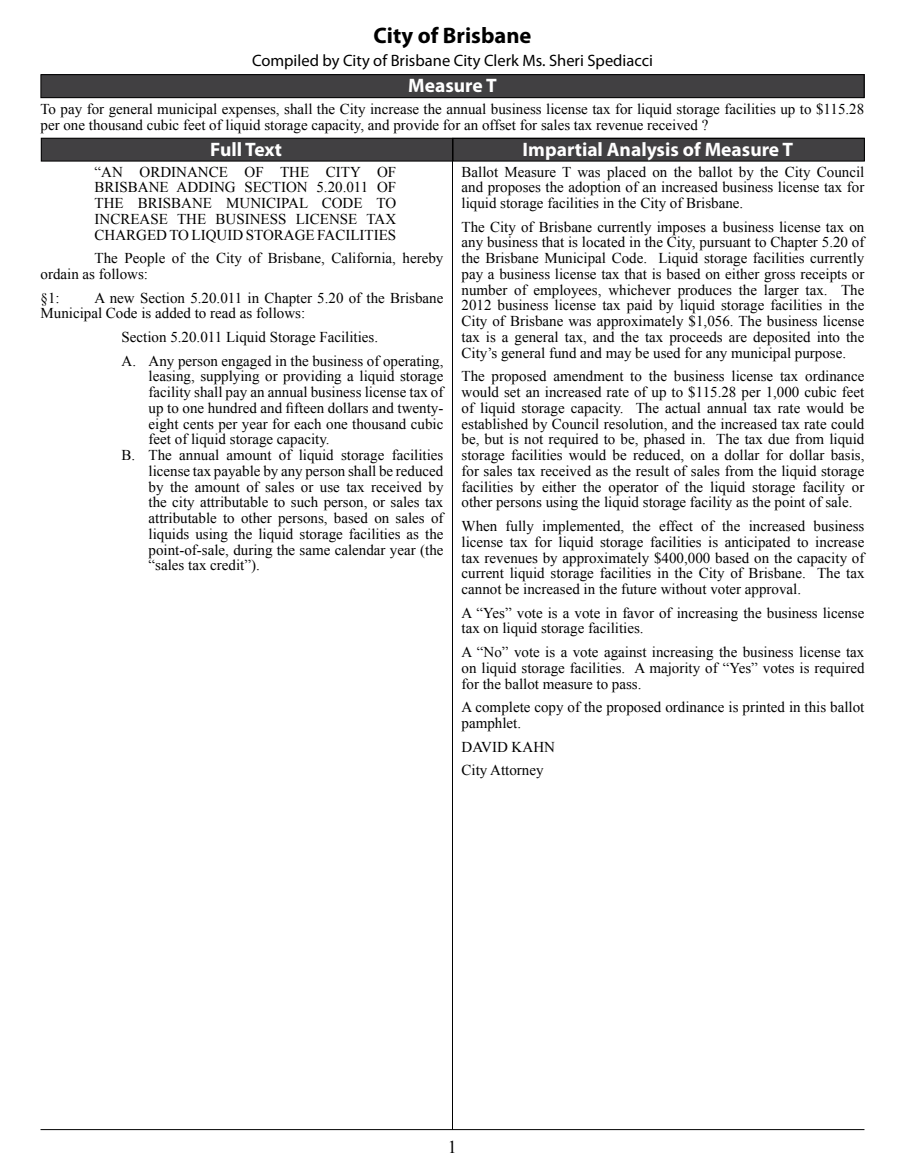
<style>
.page{position:relative;width:905px;height:1175px;background:#fff}
.page>*{position:absolute;margin:0;border:0;box-sizing:border-box;transform-origin:0 0}
.t1{font:700 22.5px "Myriad Pro";color:#000}
.t2{font:700 19.5px "Myriad Pro";color:#fff}
.t3{font:18px "Times New Roman";color:#000}
.t4{font:16.5px "Myriad Pro";color:#000}
.t5{font:15px/15.8px "Times New Roman";color:#000}
</style>
<div class="page">
<div style="left:41px;top:75px;width:823px;height:23px;background:#414042"></div>
<div style="left:41px;top:74px;width:823px;height:24px;border:1px solid #000"></div>
<hr style="left:40px;top:1129px;width:824px;height:1px;background:#000">
<div style="left:41px;top:138px;width:411px;height:23px;background:#414042"></div>
<div style="left:41px;top:138px;width:412px;height:23px;border:1px solid #000"></div>
<div style="left:453px;top:138px;width:411px;height:23px;background:#414042"></div>
<div style="left:453px;top:138px;width:411px;height:23px;border:1px solid #000"></div>
<hr style="left:452px;top:138px;width:1px;height:991px;background:#000">
<hr style="left:453px;top:138px;width:411px;height:1px;background:#000">
<h1 class="t1" style="left:373px;top:21px;width:159px">City of Brisbane</h1>
<p class="t4" style="left:252px;top:50px;width:402px">Compiled by City of Brisbane City Clerk Ms. Sheri Spediacci</p>
<h2 class="t2" style="left:408px;top:73px;width:90px">Measure T</h2>
<p class="t5" style="left:40px;top:101px;width:825px">To pay for general municipal expenses, shall the City increase the annual business license tax for liquid storage facilities up to $115.28 per one thousand cubic feet of liquid storage capacity, and provide for an offset for sales tax revenue received ?</p>
<p class="t5" style="left:94px;top:163px;width:303px;text-align:justify">“AN ORDINANCE OF THE CITY OF BRISBANE ADDING SECTION 5.20.011 OF THE BRISBANE MUNICIPAL CODE TO INCREASE THE BUSINESS LICENSE TAX CHARGED TO LIQUID STORAGE FACILITIES</p>
<p class="t5" style="left:40px;top:250px;width:404px;text-indent:54px">The People of the City of Brisbane, California, hereby ordain as follows:</p>
<p class="t5" style="left:40px;top:289px;width:21px">§1:</p>
<h2 class="t2" style="left:210px;top:136px;width:73px">Full Text</h2>
<h2 class="t2" style="left:522px;top:136px;width:272px">Impartial Analysis of Measure T</h2>
<p class="t5" style="left:461px;top:163px;width:404px;text-align:justify">Ballot Measure T was placed on the ballot by the City Council and proposes the adoption of an increased business license tax for liquid storage facilities in the City of Brisbane.</p>
<p class="t5" style="left:461px;top:218px;width:404px;text-align:justify">The City of Brisbane currently imposes a business license tax on any business that is located in the City, pursuant to Chapter 5.20 of the Brisbane Municipal Code. Liquid storage facilities currently pay a business license tax that is based on either gross receipts or number of employees, whichever produces the larger tax. The 2012 business license tax paid by liquid storage facilities in the City of Brisbane was approximately $1,056. The business license tax is a general tax, and the tax proceeds are deposited into the City’s general fund and may be used for any municipal purpose.</p>
<p class="t5" style="left:461px;top:368px;width:404px;text-align:justify">The proposed amendment to the business license tax ordinance would set an increased rate of up to $115.28 per 1,000 cubic feet of liquid storage capacity. The actual annual tax rate would be established by Council resolution, and the increased tax rate could be, but is not required to be, phased in. The tax due from liquid storage facilities would be reduced, on a dollar for dollar basis, for sales tax received as the result of sales from the liquid storage facilities by either the operator of the liquid storage facility or other persons using the liquid storage facility as the point of sale.</p>
<p class="t5" style="left:461px;top:518px;width:404px;text-align:justify">When fully implemented, the effect of the increased business license tax for liquid storage facilities is anticipated to increase tax revenues by approximately $400,000 based on the capacity of current liquid storage facilities in the City of Brisbane. The tax cannot be increased in the future without voter approval.</p>
<p class="t5" style="left:461px;top:604px;width:404px">A “Yes” vote is a vote in favor of increasing the business license tax on liquid storage facilities.</p>
<p class="t5" style="left:461px;top:644px;width:404px;text-align:justify">A “No” vote is a vote against increasing the business license tax on liquid storage facilities. A majority of “Yes” votes is required for the ballot measure to pass.</p>
<p class="t5" style="left:461px;top:699px;width:404px">A complete copy of the proposed ordinance is printed in this ballot pamphlet.</p>
<p class="t5" style="left:461px;top:734px;width:95px;line-height:23.7px">DAVID KAHN<br>City Attorney</p>
<p class="t5" style="left:40px;top:289px;width:404px;text-indent:54px">A new Section 5.20.011 in Chapter 5.20 of the Brisbane<br>Municipal Code is added to read as follows:</p>
<p class="t5" style="left:122px;top:325px;width:323px;line-height:23.7px">Section 5.20.011 Liquid Storage Facilities.<br>A. Any person engaged in the business of operating,</p>
<p class="t5" style="left:148px;top:368px;width:296px">leasing, supplying or providing a liquid storage</p>
<p class="t5" style="left:148px;top:384px;width:296px">facility shall pay an annual business license tax of</p>
<p class="t5" style="left:148px;top:400px;width:296px">up to one hundred and fifteen dollars and twenty-</p>
<p class="t5" style="left:148px;top:415px;width:296px">eight cents per year for each one thousand cubic</p>
<p class="t5" style="left:148px;top:431px;width:183px">feet of liquid storage capacity.</p>
<p class="t5" style="left:122px;top:447px;width:323px">B. The annual amount of liquid storage facilities</p>
<p class="t5" style="left:148px;top:463px;width:296px">license tax payable by any person shall be reduced</p>
<p class="t5" style="left:148px;top:478px;width:296px">by the amount of sales or use tax received by</p>
<p class="t5" style="left:148px;top:494px;width:296px">the city attributable to such person, or sales tax</p>
<p class="t5" style="left:148px;top:510px;width:296px">attributable to other persons, based on sales of</p>
<p class="t5" style="left:148px;top:526px;width:296px">liquids using the liquid storage facilities as the</p>
<p class="t5" style="left:148px;top:541px;width:296px">point-of-sale, during the same calendar year (the</p>
<p class="t5" style="left:148px;top:557px;width:113px">“sales tax credit”).</p>
<p class="t3" style="left:448px;top:1135px;width:10px">1</p>
</div>
